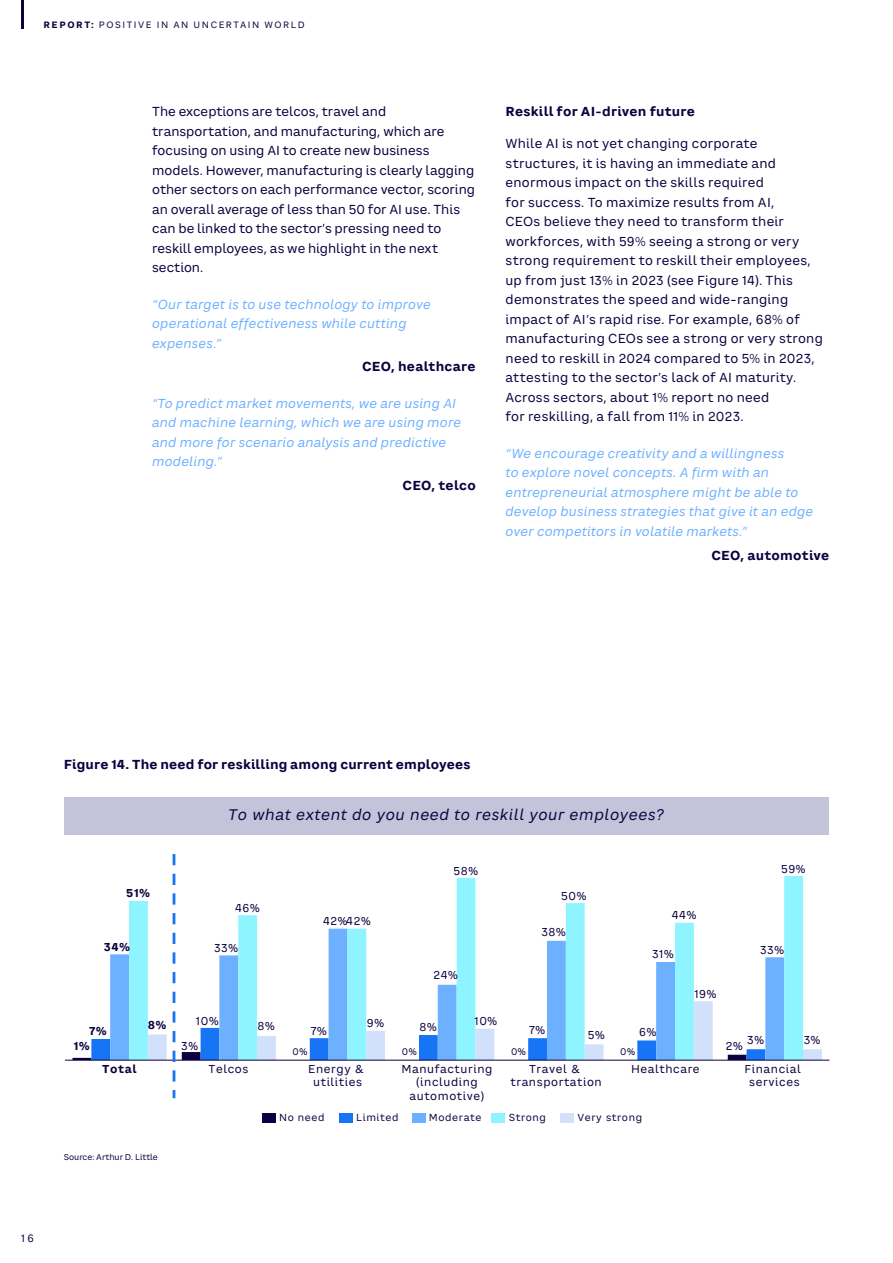
<style>
.page{position:relative;width:893px;height:1263px;background:#fff}
.page>*{position:absolute;margin:0;border:0;box-sizing:border-box;transform-origin:0 0}
.t1{font:italic 15px "CA Saygon Text";letter-spacing:.04em;color:#0d003f}
.R6_BODYTEXT_8_5_13{font:12.75px/19.5px "CA Saygon Text";letter-spacing:.015em;color:#0d003f}
.R17_QUOTE_within_text_blue{font:italic 12.75px/19.5px "CA Saygon Text";letter-spacing:.02em;color:#6cb0ff}
.R9_IMAGE_TITLE_8_5_13{font:700 12.75px "CA Saygon Text";letter-spacing:.01em;color:#0d003f}
.R18_AUTHOR_QUOTE_within_text{font:700 12.75px "CA Saygon Text";letter-spacing:.025em;color:#0d003f}
.R5_SUB_HEADING_LEVEL_2_8_5_13{font:700 12.75px "CA Saygon Text";letter-spacing:.02em;color:#0d003f}
.t2{font:11.25px/13.5px "CA Saygon Text";letter-spacing:.055em;color:#0d003f;text-align:center}
.t3{font:700 11.25px "CA Saygon Text";letter-spacing:.055em;color:#0d003f}
.t4{font:10.5px "CA Saygon Text";color:#0d003f}
.t5{font:9.9px "CA Saygon Text";letter-spacing:.06em;color:#0d003f}
.t6{font:9.3px "CA Saygon Text";color:#0d003f}
.t7{font:9px "CA Saygon Text";letter-spacing:.17em;color:#0d003f}
.R14_GRAPH_IMAGE_SOURCE_TEXT_5_5_7{font:8.25px "CA Saygon Text";color:#0d003f}
.s1{font-weight:700}
</style>
<div class="page">
<hr style="left:65px;top:1060px;width:764px;height:1px;background:#0d003f">
<div style="left:262px;top:1113px;width:13px;height:10px;background:#0d003f"></div>
<div style="left:339px;top:1113px;width:13px;height:10px;background:#1774f5"></div>
<div style="left:412px;top:1113px;width:13px;height:10px;background:#6cb0ff"></div>
<div style="left:492px;top:1113px;width:13px;height:10px;background:#8ef4ff"></div>
<div style="left:560px;top:1113px;width:14px;height:10px;background:#d1e0fb"></div>
<svg style="left:73px;top:854px;width:749px;height:244px"></svg>
<div style="left:64px;top:797px;width:764px;height:37px;background:#c3c3da"></div>
<hr style="left:21px;top:0;width:2px;height:28px;background:#0d003f">
<p class="t7" style="left:44px;top:18px;width:263px"><span class="s1">REPORT:</span> POSITIVE IN AN UNCERTAIN WORLD</p>
<p class="R6_BODYTEXT_8_5_13" style="left:152px;top:102px;width:324px">The exceptions are telcos, travel and transportation, and manufacturing, which are focusing on using AI to create new business models. However, manufacturing is clearly lagging other sectors on each performance vector, scoring an overall average of less than 50 for AI use. This can be linked to the sector’s pressing need to reskill employees, as we highlight in the next section.</p>
<p class="R17_QUOTE_within_text_blue" style="left:152px;top:294px;width:280px">“Our target is to use technology to improve operational effectiveness while cutting expenses.”</p>
<p class="R18_AUTHOR_QUOTE_within_text" style="left:362px;top:357px;width:115px">CEO, healthcare</p>
<p class="R17_QUOTE_within_text_blue" style="left:152px;top:393px;width:310px">“To predict market movements, we are using AI and machine learning, which we are using more and more for scenario analysis and predictive modeling.”</p>
<p class="R18_AUTHOR_QUOTE_within_text" style="left:403px;top:476px;width:75px">CEO, telco</p>
<p class="R5_SUB_HEADING_LEVEL_2_8_5_13" style="left:506px;top:102px;width:191px">Reskill for AI-driven future</p>
<p class="R6_BODYTEXT_8_5_13" style="left:506px;top:134px;width:319px">While AI is not yet changing corporate structures, it is having an immediate and enormous impact on the skills required<br>for success. To maximize results from AI,<br>CEOs believe they need to transform their workforces, with 59% seeing a strong or very strong requirement to reskill their employees, up from just 13% in 2023 (see Figure 14). This demonstrates the speed and wide-ranging impact of AI’s rapid rise. For example, 68% of manufacturing CEOs see a strong or very strong need to reskill in 2024 compared to 5% in 2023, attesting to the sector’s lack of AI maturity.<br>Across sectors, about 1% report no need<br>for reskilling, a fall from 11% in 2023.</p>
<p class="R17_QUOTE_within_text_blue" style="left:506px;top:443px;width:309px">“We encourage creativity and a willingness<br>to explore novel concepts. A firm with an entrepreneurial atmosphere might be able to develop business strategies that give it an edge over competitors in volatile markets.”</p>
<p class="R18_AUTHOR_QUOTE_within_text" style="left:711px;top:545px;width:119px">CEO, automotive</p>
<p class="t4" style="left:21px;top:1230px;width:14px">16</p>
<p class="R9_IMAGE_TITLE_8_5_13" style="left:64px;top:755px;width:408px">Figure 14. The need for reskilling among current employees</p>
<p class="t1" style="left:228px;top:804px;width:437px">To what extent do you need to reskill your employees?</p>
<p class="t3" style="left:126px;top:884px;width:25px">51%</p>
<p class="t2" style="left:235px;top:901px;width:26px">46%</p>
<p class="t3" style="left:104px;top:938px;width:28px">34%</p>
<p class="t2" style="left:214px;top:941px;width:25px">33%</p>
<p class="t2" style="left:323px;top:914px;width:49px">42%42%</p>
<p class="t2" style="left:453px;top:864px;width:26px">58%</p>
<p class="t2" style="left:433px;top:968px;width:26px">24%</p>
<p class="t2" style="left:561px;top:889px;width:27px">50%</p>
<p class="t2" style="left:541px;top:925px;width:26px">38%</p>
<p class="t2" style="left:672px;top:908px;width:26px">44%</p>
<p class="t2" style="left:652px;top:948px;width:23px">31%</p>
<p class="t2" style="left:694px;top:987px;width:24px">19%</p>
<p class="t2" style="left:781px;top:862px;width:26px">59%</p>
<p class="t2" style="left:760px;top:943px;width:25px">33%</p>
<p class="t2" style="left:196px;top:1014px;width:24px">10%</p>
<p class="t3" style="left:148px;top:1016px;width:20px">8%</p>
<p class="t2" style="left:258px;top:1019px;width:19px">8%</p>
<p class="t2" style="left:367px;top:1016px;width:19px">9%</p>
<p class="t2" style="left:474px;top:1014px;width:24px">10%</p>
<p class="t2" style="left:311px;top:1024px;width:17px">7%</p>
<p class="t2" style="left:419px;top:1020px;width:19px">8%</p>
<p class="t2" style="left:529px;top:1023px;width:17px">7%</p>
<p class="t2" style="left:639px;top:1025px;width:19px">6%</p>
<p class="t3" style="left:89px;top:1022px;width:19px">7%</p>
<p class="t2" style="left:588px;top:1028px;width:18px">5%</p>
<p class="t2" style="left:747px;top:1033px;width:18px">3%</p>
<p class="t3" style="left:74px;top:1037px;width:17px">1%</p>
<p class="t2" style="left:181px;top:1039px;width:18px">3%</p>
<p class="t2" style="left:726px;top:1039px;width:18px">2%</p>
<p class="t6" style="left:292px;top:1045px;width:16px">0%</p>
<p class="t6" style="left:402px;top:1045px;width:16px">0%</p>
<p class="t6" style="left:511px;top:1045px;width:16px">0%</p>
<p class="t6" style="left:620px;top:1045px;width:16px">0%</p>
<p class="t2" style="left:804px;top:1033px;width:18px">3%</p>
<p class="t3" style="left:102px;top:1060px;width:36px">Total</p>
<p class="t2" style="left:209px;top:1062px;width:41px">Telcos</p>
<p class="t2" style="left:308px;top:1062px;width:57px">Energy &amp; utilities</p>
<p class="t2" style="left:401px;top:1062px;width:93px">Manufacturing (including automotive)</p>
<p class="t2" style="left:510px;top:1062px;width:93px">Travel &amp; transportation</p>
<p class="t2" style="left:631px;top:1062px;width:70px">Healthcare</p>
<p class="t2" style="left:744px;top:1062px;width:58px">Financial services</p>
<p class="R14_GRAPH_IMAGE_SOURCE_TEXT_5_5_7" style="left:64px;top:1151px;width:96px">Source: Arthur D. Little</p>
<p class="t5" style="left:279px;top:1110px;width:47px">No need</p>
<p class="t5" style="left:356px;top:1110px;width:44px">Limited</p>
<p class="t5" style="left:429px;top:1110px;width:54px">Moderate</p>
<p class="t5" style="left:509px;top:1110px;width:39px">Strong</p>
<p class="t5" style="left:577px;top:1110px;width:66px">Very strong</p>
</div>
